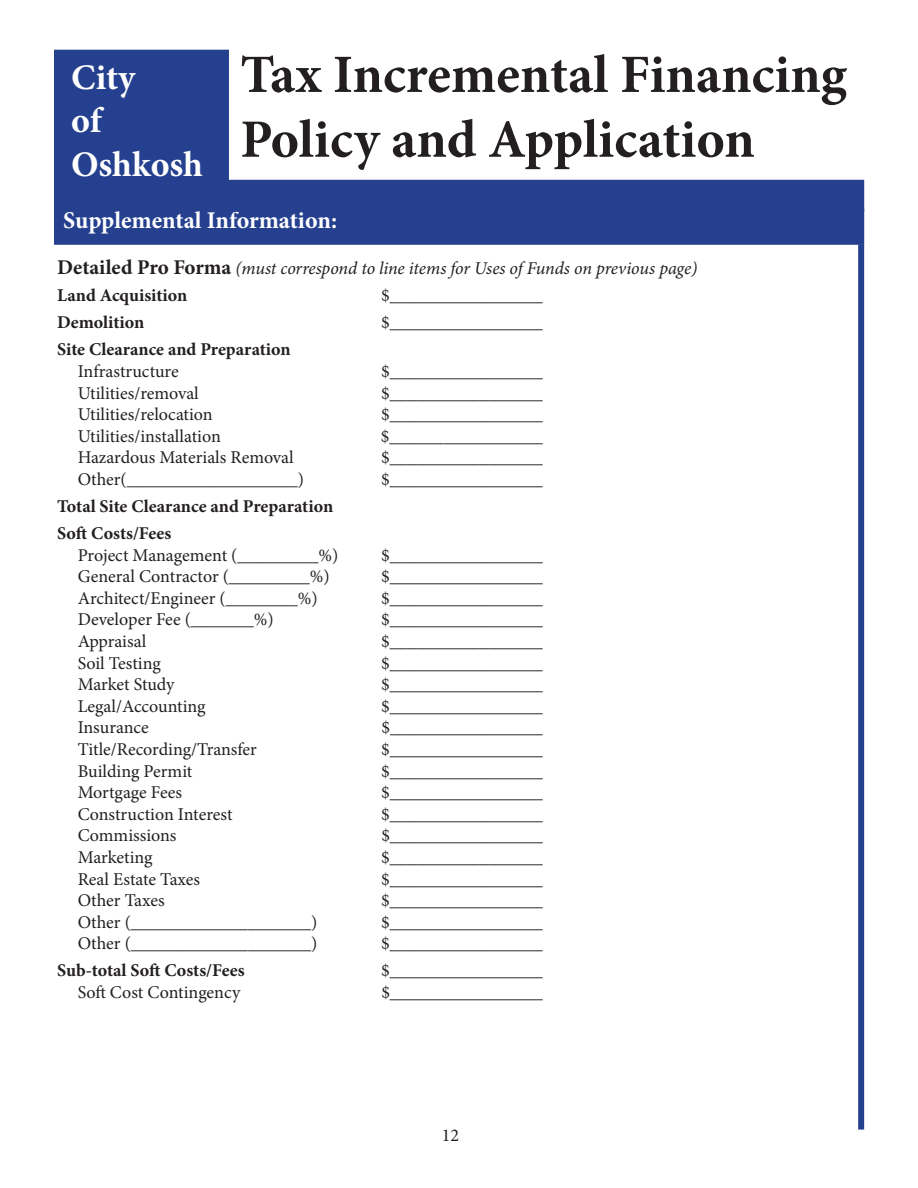
<style>
.page{position:relative;width:918px;height:1188px;background:#fff}
.page>*{position:absolute;margin:0;border:0;box-sizing:border-box;transform-origin:0 0}
.t1{font:700 54px/64.8px "Minion Pro";color:#231f20}
.t2{font:700 36px/43.2px "Minion Pro";color:#fff}
.t3{font:700 24px "Minion Pro";letter-spacing:-.005em;color:#fff}
.t4{font:18px "Minion Pro";color:#231f20}
.t5{font:700 18px/27px "Minion Pro";color:#231f20}
.t6{font:italic 18px/27px "Minion Pro";letter-spacing:-.01em;color:#231f20}
.s1{font-weight:700;font-style:normal;font-size:21px}
.s2{font-weight:700;font-style:normal}
</style>
<div class="page">
<div style="left:55px;top:50px;width:173px;height:162px;background:#25408e"></div>
<div style="left:54px;top:50px;width:175px;height:163px;border:2px solid #25408e"></div>
<div style="left:858px;top:244px;width:6px;height:886px;background:#25408e"></div>
<div style="left:55px;top:209px;width:808px;height:35px;background:#25408e"></div>
<div style="left:54px;top:209px;width:810px;height:36px;border:2px solid #25408e"></div>
<div style="left:222px;top:181px;width:641px;height:30px;background:#25408e"></div>
<div style="left:221px;top:180px;width:643px;height:32px;border:2px solid #25408e"></div>
<h2 class="t2" style="left:71px;top:59px;width:133px">City<br>of<br>Oshkosh</h2>
<h1 class="t1" style="left:240px;top:47px;width:608px">Tax Incremental Financing<br>Policy and Application</h1>
<h3 class="t3" style="left:63px;top:211px;width:275px">Supplemental Information:</h3>
<p class="t6" style="left:57px;top:257px;width:642px"><span class="s1">Detailed Pro Forma</span> (must correspond to line items for Uses of Funds on previous page)<br><span class="s2">Land Acquisition</span></p>
<p class="t4" style="left:381px;top:289px;width:163px">$_________________</p>
<p class="t5" style="left:57px;top:311px;width:89px">Demolition</p>
<p class="t4" style="left:381px;top:316px;width:163px">$_________________</p>
<p class="t5" style="left:57px;top:338px;width:235px">Site Clearance and Preparation</p>
<p class="t4" style="left:78px;top:364px;width:103px">Infrastructure</p>
<p class="t4" style="left:381px;top:364px;width:163px">$_________________</p>
<p class="t4" style="left:78px;top:386px;width:123px">Utilities/removal</p>
<p class="t4" style="left:381px;top:386px;width:163px">$_________________</p>
<p class="t4" style="left:78px;top:407px;width:137px">Utilities/relocation</p>
<p class="t4" style="left:381px;top:407px;width:163px">$_________________</p>
<p class="t4" style="left:78px;top:429px;width:145px">Utilities/installation</p>
<p class="t4" style="left:381px;top:429px;width:163px">$_________________</p>
<p class="t4" style="left:78px;top:451px;width:218px">Hazardous Materials Removal</p>
<p class="t4" style="left:381px;top:451px;width:163px">$_________________</p>
<p class="t4" style="left:78px;top:472px;width:228px">Other(___________________)</p>
<p class="t4" style="left:381px;top:472px;width:163px">$_________________</p>
<p class="t5" style="left:57px;top:494px;width:277px">Total Site Clearance and Preparation<br>Soft Costs/Fees</p>
<p class="t4" style="left:78px;top:548px;width:262px">Project Management (_________%)</p>
<p class="t4" style="left:381px;top:548px;width:163px">$_________________</p>
<p class="t4" style="left:78px;top:569px;width:254px">General Contractor (_________%)</p>
<p class="t4" style="left:381px;top:569px;width:163px">$_________________</p>
<p class="t4" style="left:78px;top:591px;width:242px">Architect/Engineer (________%)</p>
<p class="t4" style="left:381px;top:591px;width:163px">$_________________</p>
<p class="t4" style="left:78px;top:613px;width:198px">Developer Fee (_______%)</p>
<p class="t4" style="left:381px;top:613px;width:163px">$_________________</p>
<p class="t4" style="left:78px;top:634px;width:70px">Appraisal</p>
<p class="t4" style="left:381px;top:634px;width:163px">$_________________</p>
<p class="t4" style="left:78px;top:656px;width:85px">Soil Testing</p>
<p class="t4" style="left:381px;top:656px;width:163px">$_________________</p>
<p class="t4" style="left:78px;top:677px;width:98px">Market Study</p>
<p class="t4" style="left:381px;top:677px;width:163px">$_________________</p>
<p class="t4" style="left:78px;top:699px;width:130px">Legal/Accounting</p>
<p class="t4" style="left:381px;top:699px;width:163px">$_________________</p>
<p class="t4" style="left:78px;top:721px;width:73px">Insurance</p>
<p class="t4" style="left:381px;top:721px;width:163px">$_________________</p>
<p class="t4" style="left:78px;top:742px;width:181px">Title/Recording/Transfer</p>
<p class="t4" style="left:381px;top:742px;width:163px">$_________________</p>
<p class="t4" style="left:78px;top:764px;width:116px">Building Permit</p>
<p class="t4" style="left:381px;top:764px;width:163px">$_________________</p>
<p class="t4" style="left:78px;top:785px;width:106px">Mortgage Fees</p>
<p class="t4" style="left:381px;top:785px;width:163px">$_________________</p>
<p class="t4" style="left:78px;top:807px;width:156px">Construction Interest</p>
<p class="t4" style="left:381px;top:807px;width:163px">$_________________</p>
<p class="t4" style="left:78px;top:829px;width:100px">Commissions</p>
<p class="t4" style="left:381px;top:829px;width:163px">$_________________</p>
<p class="t4" style="left:78px;top:850px;width:77px">Marketing</p>
<p class="t4" style="left:381px;top:850px;width:163px">$_________________</p>
<p class="t4" style="left:78px;top:872px;width:124px">Real Estate Taxes</p>
<p class="t4" style="left:381px;top:872px;width:163px">$_________________</p>
<p class="t4" style="left:78px;top:893px;width:89px">Other Taxes</p>
<p class="t4" style="left:381px;top:893px;width:163px">$_________________</p>
<p class="t4" style="left:78px;top:915px;width:241px">Other (____________________)</p>
<p class="t4" style="left:381px;top:915px;width:163px">$_________________</p>
<p class="t4" style="left:78px;top:937px;width:241px">Other (____________________)</p>
<p class="t4" style="left:381px;top:937px;width:163px">$_________________</p>
<p class="t5" style="left:57px;top:959px;width:189px">Sub-total Soft Costs/Fees</p>
<p class="t4" style="left:381px;top:964px;width:163px">$_________________</p>
<p class="t4" style="left:78px;top:985px;width:164px">Soft Cost Contingency</p>
<p class="t4" style="left:381px;top:985px;width:163px">$_________________</p>
<p class="t4" style="left:442px;top:1128px;width:19px">12</p>
</div>
